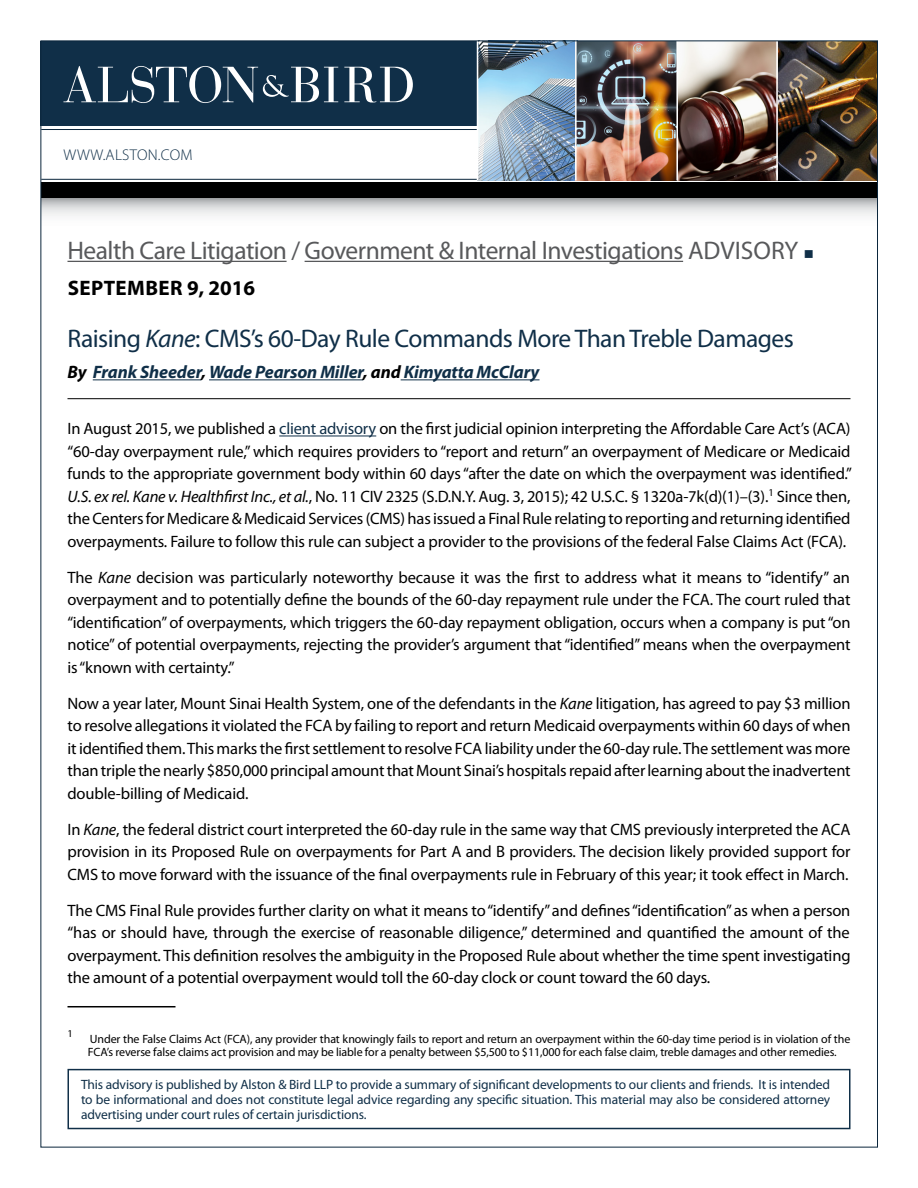
<style>
.page{position:relative;width:918px;height:1188px;background:#fff}
.page>*{position:absolute;margin:0;border:0;box-sizing:border-box;transform-origin:0 0}
.t1{font:25.5px "Myriad Pro";letter-spacing:-.02em;color:#58595b}
.t2{font:25.5px "Myriad Pro";letter-spacing:-.02em;color:#102f48}
.t3{font:700 21px "Myriad Pro";letter-spacing:.02em;color:#000}
.t4{font:italic 700 18px "Myriad Pro";letter-spacing:-.01em;color:#102f48}
.t5{font:16.5px/22.5px "Myriad Pro";letter-spacing:-.01em;color:#000;text-align:justify}
.t6{font:300 15.6px "Myriad Pro";letter-spacing:.02em;color:#102f48}
.t7{font:13.5px/15px "Myriad Pro";letter-spacing:-.01em;color:#102f48;text-align:justify}
.t8{font:12px/13.5px "Myriad Pro";letter-spacing:-.01em;color:#000}
.t9{font:10.5px "Myriad Pro";color:#000}
.s1{color:#102f48}
.s2{font-style:italic}
.s3{color:#000}
</style>
<div class="page">
<svg style="left:42px;top:198px;width:834px;height:18px"></svg>
<div style="left:40px;top:41px;width:836px;height:85px;background:#102f48"></div>
<img style="left:478px;top:42px;width:398px;height:138px">
<hr style="left:477px;top:40px;width:1px;height:140px;background:#fff">
<hr style="left:575px;top:40px;width:2px;height:140px;background:#fff">
<hr style="left:676px;top:40px;width:2px;height:140px;background:#fff">
<hr style="left:776px;top:40px;width:2px;height:140px;background:#fff">
<hr style="left:41px;top:129px;width:436px;height:1px;background:#0b263c">
<hr style="left:41px;top:179px;width:436px;height:1px;background:#0b263c">
<div style="left:41px;top:182px;width:837px;height:16px;background:#000"></div>
<svg style="left:344px;top:67px;width:69px;height:36px"></svg>
<svg style="left:63px;top:66px;width:275px;height:37px"></svg>
<div style="left:68px;top:1069px;width:782px;height:60px;border:2px solid #102f48"></div>
<hr style="left:68px;top:261px;width:219px;height:1px;background:#58595b">
<hr style="left:305px;top:261px;width:378px;height:1px;background:#58595b">
<hr style="left:68px;top:398px;width:782px;height:1px;background:#000">
<hr style="left:93px;top:379px;width:108px;height:1px;background:#102f48">
<hr style="left:209px;top:379px;width:154px;height:1px;background:#102f48">
<hr style="left:401px;top:379px;width:139px;height:1px;background:#102f48">
<hr style="left:279px;top:436px;width:97px;height:1px;background:#102f48">
<hr style="left:68px;top:1006px;width:108px;height:1px;background:#000">
<p class="t6" style="left:64px;top:145px;width:131px">WWW.ALSTON.COM</p>
<h1 class="t1" style="left:68px;top:235px;width:748px">Health Care Litigation / Government &amp; Internal Investigations ADVISORY <span class="s1">■</span></h1>
<p class="t3" style="left:68px;top:274px;width:189px">SEPTEMBER 9, 2016</p>
<h1 class="t2" style="left:68px;top:322px;width:728px">Raising <span class="s2">Kane</span>: CMS’s 60-Day Rule Commands More Than Treble Damages</h1>
<p class="t4" style="left:68px;top:360px;width:474px"><span class="s3">By</span> Frank Sheeder<span class="s3">,</span> Wade Pearson Miller<span class="s3">, and</span> Kimyatta McClary</p>
<p class="t5" style="left:68px;top:417px;width:786px">In August 2015, we published a <span class="s1">client advisory</span> on the first judicial opinion interpreting the Affordable Care Act’s (ACA) “60-day overpayment rule,” which requires providers to “report and return” an overpayment of Medicare or Medicaid funds to the appropriate government body within 60 days “after the date on which the overpayment was identified.” <span class="s2">U.S. ex rel. Kane v. Healthfirst Inc., et al.</span>, No. 11 CIV 2325 (S.D.N.Y. Aug. 3, 2015); 42 U.S.C. § 1320a-7k(d)(1)–(3).<sup>1</sup> Since then, the Centers for Medicare &amp; Medicaid Services (CMS) has issued a Final Rule relating to reporting and returning identified overpayments. Failure to follow this rule can subject a provider to the provisions of the federal False Claims Act (FCA).</p>
<p class="t5" style="left:68px;top:566px;width:785px">The <span class="s2">Kane</span> decision was particularly noteworthy because it was the first to address what it means to “identify” an overpayment and to potentially define the bounds of the 60-day repayment rule under the FCA. The court ruled that “identification” of overpayments, which triggers the 60-day repayment obligation, occurs when a company is put “on notice” of potential overpayments, rejecting the provider’s argument that “identified” means when the overpayment is “known with certainty.”</p>
<p class="t5" style="left:68px;top:692px;width:785px">Now a year later, Mount Sinai Health System, one of the defendants in the <span class="s2">Kane</span> litigation, has agreed to pay $3 million to resolve allegations it violated the FCA by failing to report and return Medicaid overpayments within 60 days of when it identified them. This marks the first settlement to resolve FCA liability under the 60-day rule. The settlement was more than triple the nearly $850,000 principal amount that Mount Sinai’s hospitals repaid after learning about the inadvertent double-billing of Medicaid.</p>
<p class="t5" style="left:68px;top:818px;width:785px">In <span class="s2">Kane</span>, the federal district court interpreted the 60-day rule in the same way that CMS previously interpreted the ACA provision in its Proposed Rule on overpayments for Part A and B providers. The decision likely provided support for CMS to move forward with the issuance of the final overpayments rule in February of this year; it took effect in March.</p>
<p class="t5" style="left:68px;top:899px;width:785px">The CMS Final Rule provides further clarity on what it means to “identify” and defines “identification” as when a person “has or should have, through the exercise of reasonable diligence,” determined and quantified the amount of the overpayment. This definition resolves the ambiguity in the Proposed Rule about whether the time spent investigating the amount of a potential overpayment would toll the 60-day clock or count toward the 60 days.</p>
<p class="t9" style="left:68px;top:1027px;width:7px">1</p>
<p class="t8" style="left:88px;top:1032px;width:764px">Under the False Claims Act (FCA), any provider that knowingly fails to report and return an overpayment within the 60-day time period is in violation of the<br>FCA’s reverse false claims act provision and may be liable for a penalty between $5,500 to $11,000 for each false claim, treble damages and other remedies.</p>
<p class="t7" style="left:81px;top:1076px;width:751px">This advisory is published by Alston &amp; Bird LLP to provide a summary of significant developments to our clients and friends. It is intended to be informational and does not constitute legal advice regarding any specific situation. This material may also be considered attorney advertising under court rules of certain jurisdictions.</p>
</div>
